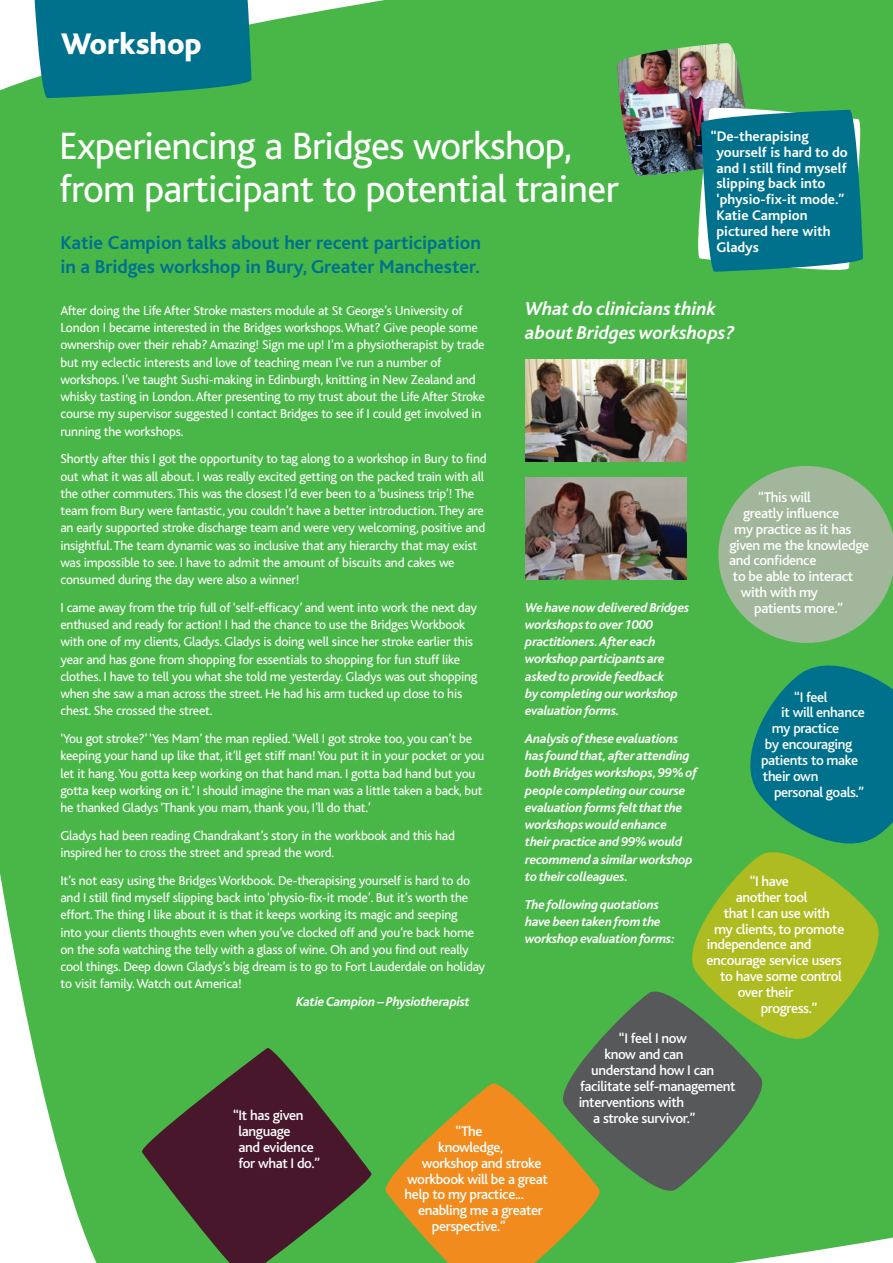
<style>
.page{position:relative;width:893px;height:1263px;background:#49b748}
.page>*{position:absolute;margin:0;border:0;box-sizing:border-box;transform-origin:0 0}
.t1{font:39.9px/42.8px "Bliss";letter-spacing:-.015em;color:#fff}
.t2{font:800 31.2px "Bliss";color:#fff}
.t3{font:700 19.5px/24px "Bliss";color:#00718d}
.t4{font:italic 700 19.5px/24px "Bliss";color:#fff}
.t5{font:500 14.55px/15.8px "Bliss";letter-spacing:-.025em;color:#fff}
.t6{font:700 14.55px/15.8px "Bliss";color:#fff}
.t7{font:13.5px/17.2px "Bliss";letter-spacing:-.015em;color:#fff}
.t8{font:italic 700 13.5px/17.2px "Bliss";letter-spacing:-.015em;color:#fff}
</style>
<div class="page">
<svg style="left:29px;top:0;width:222px;height:98px;background:#0d7a8b"></svg>
<img style="left:617px;top:43px;width:132px;height:133px;border-radius:22px">
<svg style="left:698px;top:108px;width:165px;height:164px"></svg>
<div style="left:701px;top:110px;width:162px;height:162px;background:#00718d;border-radius:13px"></div>
<svg style="left:142px;top:1043px;width:234px;height:220px;background:#486038"></svg>
<svg style="left:377px;top:1075px;width:231px;height:188px;background:#b09c2d"></svg>
<svg style="left:551px;top:979px;width:223px;height:224px;background:#58824f"></svg>
<svg style="left:677px;top:837px;width:215px;height:216px;background:#81b533"></svg>
<svg style="left:706px;top:466px;width:186px;height:393px;background:#52a376"></svg>
<img style="left:525px;top:359px;width:162px;height:102px">
<img style="left:525px;top:478px;width:162px;height:102px">
<h2 class="t2" style="left:61px;top:33px;width:142px">Workshop</h2>
<h1 class="t1" style="left:59px;top:130px;width:561px">Experiencing a Bridges workshop, from participant to potential trainer</h1>
<h3 class="t3" style="left:60px;top:233px;width:422px">Katie Campion talks about her recent participation in a Bridges workshop in Bury, Greater Manchester.</h3>
<p class="t6" style="left:716px;top:130px;width:133px;text-indent:-6px">“De-therapising yourself is hard to do and I still find myself slipping back into ‘physio-fix-it mode.”<br>Katie Campion pictured here with<br>Gladys</p>
<p class="t7" style="left:60px;top:303px;width:426px">After doing the Life After Stroke masters module at St George’s University of London I became interested in the Bridges workshops. What? Give people some ownership over their rehab? Amazing! Sign me up! I’m a physiotherapist by trade but my eclectic interests and love of teaching mean I’ve run a number of workshops. I’ve taught Sushi-making in Edinburgh, knitting in New Zealand and whisky tasting in London. After presenting to my trust about the Life After Stroke course my supervisor suggested I contact Bridges to see if I could get involved in running the workshops.</p>
<p class="t7" style="left:60px;top:452px;width:428px">Shortly after this I got the opportunity to tag along to a workshop in Bury to find out what it was all about. I was really excited getting on the packed train with all the other commuters. This was the closest I’d ever been to a ‘business trip’! The team from Bury were fantastic, you couldn’t have a better introduction. They are an early supported stroke discharge team and were very welcoming, positive and insightful. The team dynamic was so inclusive that any hierarchy that may exist was impossible to see. I have to admit the amount of biscuits and cakes we consumed during the day were also a winner!</p>
<p class="t7" style="left:60px;top:600px;width:418px">I came away from the trip full of ‘self-efficacy’ and went into work the next day enthused and ready for action! I had the chance to use the Bridges Workbook with one of my clients, Gladys. Gladys is doing well since her stroke earlier this year and has gone from shopping for essentials to shopping for fun stuff like clothes. I have to tell you what she told me yesterday. Gladys was out shopping when she saw a man across the street. He had his arm tucked up close to his chest. She crossed the street.</p>
<p class="t7" style="left:60px;top:732px;width:426px">‘You got stroke?’ ‘Yes Mam’ the man replied. ‘Well I got stroke too, you can’t be keeping your hand up like that, it’ll get stiff man! You put it in your pocket or you let it hang. You gotta keep working on that hand man. I gotta bad hand but you gotta keep working on it.’ I should imagine the man was a little taken a back, but he thanked Gladys ‘Thank you mam, thank you, I’ll do that.’</p>
<p class="t7" style="left:60px;top:828px;width:396px">Gladys had been reading Chandrakant’s story in the workbook and this had inspired her to cross the street and spread the word.</p>
<p class="t7" style="left:60px;top:873px;width:426px">It’s not easy using the Bridges Workbook. De-therapising yourself is hard to do and I still find myself slipping back into ‘physio-fix-it mode’. But it’s worth the effort. The thing I like about it is that it keeps working its magic and seeping<br>into your clients thoughts even when you’ve clocked off and you’re back home on the sofa watching the telly with a glass of wine. Oh and you find out really cool things. Deep down Gladys’s big dream is to go to Fort Lauderdale on holiday to visit family. Watch out America!</p>
<p class="t8" style="left:296px;top:994px;width:175px">Katie Campion – Physiotherapist</p>
<h3 class="t4" style="left:525px;top:299px;width:211px">What do clinicians think about Bridges workshops?</h3>
<p class="t8" style="left:525px;top:600px;width:165px">We have now delivered Bridges workshops to over 1000 practitioners. After each workshop participants are asked to provide feedback<br>by completing our workshop evaluation forms.</p>
<p class="t8" style="left:525px;top:731px;width:173px">Analysis of these evaluations has found that, after attending both Bridges workshops, 99% of people completing our course evaluation forms felt that the workshops would enhance<br>their practice and 99% would recommend a similar workshop to their colleagues.</p>
<p class="t8" style="left:525px;top:897px;width:151px">The following quotations have been taken from the workshop evaluation forms:</p>
<p class="t5" style="left:758px;top:491px;width:54px">“This will</p>
<p class="t5" style="left:743px;top:507px;width:98px">greatly influence</p>
<p class="t5" style="left:734px;top:523px;width:118px">my practice as it has</p>
<p class="t5" style="left:730px;top:538px;width:141px">given me the knowledge</p>
<p class="t5" style="left:729px;top:554px;width:89px">and confidence</p>
<p class="t5" style="left:733px;top:570px;width:122px">to be able to interact</p>
<p class="t5" style="left:741px;top:586px;width:79px">with with my</p>
<p class="t5" style="left:754px;top:602px;width:90px">patients more.”</p>
<p class="t5" style="left:794px;top:691px;width:35px">“I feel</p>
<p class="t5" style="left:781px;top:706px;width:85px">it will enhance</p>
<p class="t5" style="left:772px;top:722px;width:69px">my practice</p>
<p class="t5" style="left:765px;top:738px;width:89px">by encouraging</p>
<p class="t5" style="left:761px;top:754px;width:99px">patients to make</p>
<p class="t5" style="left:763px;top:770px;width:57px">their own</p>
<p class="t5" style="left:774px;top:785px;width:92px">personal goals.”</p>
<p class="t5" style="left:750px;top:875px;width:41px">“I have</p>
<p class="t5" style="left:736px;top:891px;width:73px">another tool</p>
<p class="t5" style="left:724px;top:907px;width:108px">that I can use with</p>
<p class="t5" style="left:714px;top:923px;width:132px">my clients, to promote</p>
<p class="t5" style="left:707px;top:938px;width:106px">independence and</p>
<p class="t5" style="left:707px;top:954px;width:136px">encourage service users</p>
<p class="t5" style="left:720px;top:970px;width:123px">to have some control</p>
<p class="t5" style="left:738px;top:986px;width:57px">over their</p>
<p class="t5" style="left:761px;top:1002px;width:58px">progress.”</p>
<p class="t5" style="left:239px;top:1109px;width:83px;text-indent:-5px">“It has given language<br>and evidence for what I do.”</p>
<p class="t5" style="left:456px;top:1125px;width:29px">“The</p>
<p class="t5" style="left:438px;top:1141px;width:67px">knowledge,</p>
<p class="t5" style="left:422px;top:1157px;width:121px">workshop and stroke</p>
<p class="t5" style="left:407px;top:1172px;width:142px">workbook will be a great</p>
<p class="t5" style="left:405px;top:1188px;width:121px">help to my practice...</p>
<p class="t5" style="left:418px;top:1204px;width:126px">enabling me a greater</p>
<p class="t5" style="left:432px;top:1220px;width:75px">perspective.”</p>
<p class="t5" style="left:619px;top:1032px;width:69px">“I feel I now</p>
<p class="t5" style="left:604px;top:1048px;width:81px">know and can</p>
<p class="t5" style="left:591px;top:1064px;width:124px">understand how I can</p>
<p class="t5" style="left:580px;top:1080px;width:157px">facilitate self-management</p>
<p class="t5" style="left:579px;top:1096px;width:107px">interventions with</p>
<p class="t5" style="left:593px;top:1111px;width:104px">a stroke survivor.”</p>
</div>
